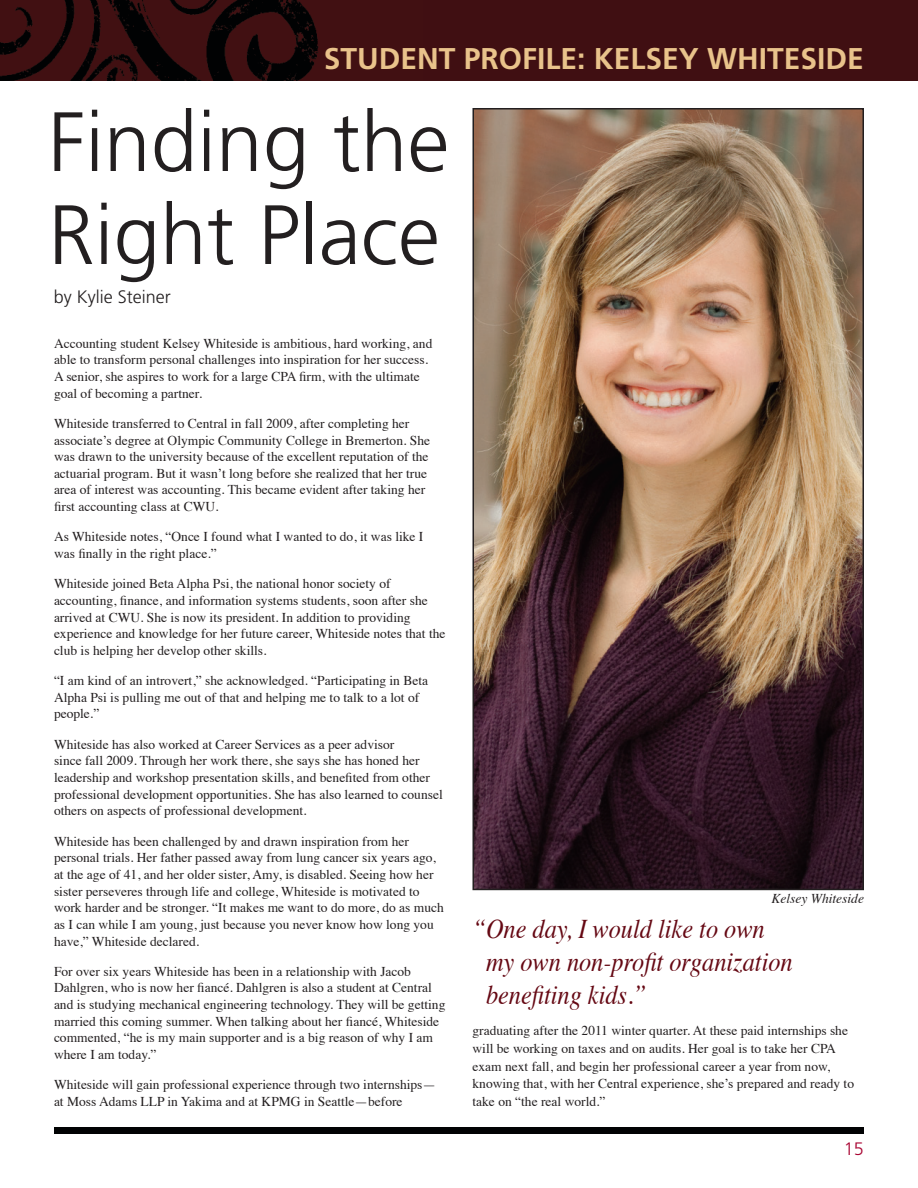
<style>
.page{position:relative;width:918px;height:1188px;background:#fff}
.page>*{position:absolute;margin:0;border:0;box-sizing:border-box;transform-origin:0 0}
.t1{font:300 84px/93px "Frutiger";color:#231f20}
.t2{font:700 30px "Frutiger";color:#e9c38b}
.t3{font:italic 27px/33px "Times";color:#650813;scale:.9 1}
.t4{font:300 18px "Frutiger";color:#231f20}
.t5{font:300 18px "Frutiger";color:#a80331}
.t6{font:13.5px/16.6px "Times";color:#231f20}
.t7{font:italic 13.5px "Times";color:#231f20}
</style>
<div class="page">
<div style="left:0;top:0;width:918px;height:81px;background:#400f12"></div>
<img style="left:0;top:0;width:319px;height:81px">
<div style="left:54px;top:1128px;width:810px;height:6px;background:#010203"></div>
<img style="left:475px;top:111px;width:386px;height:776px">
<div style="left:472px;top:108px;width:392px;height:782px;border:2px solid #231f20"></div>
<h2 class="t2" style="left:324px;top:41px;width:542px">STUDENT PROFILE: KELSEY WHITESIDE</h2>
<h1 class="t1" style="left:48px;top:97px;width:403px">finding the right place</h1>
<h3 class="t4" style="left:54px;top:287px;width:118px">by Kylie steiner</h3>
<p class="t6" style="left:54px;top:334px;width:380px">Accounting student Kelsey Whiteside is ambitious, hard working, and able to transform personal challenges into inspiration for her success.<br>A senior, she aspires to work for a large CPA firm, with the ultimate goal of becoming a partner.</p>
<p class="t6" style="left:54px;top:414px;width:378px">Whiteside transferred to Central in fall 2009, after completing her associate’s degree at Olympic Community College in Bremerton. She was drawn to the university because of the excellent reputation of the actuarial program. But it wasn’t long before she realized that her true area of interest was accounting. This became evident after taking her first accounting class at CWU.</p>
<p class="t6" style="left:54px;top:527px;width:371px">As Whiteside notes, “Once I found what I wanted to do, it was like I was finally in the right place.”</p>
<p class="t6" style="left:54px;top:574px;width:393px">Whiteside joined Beta Alpha Psi, the national honor society of accounting, finance, and information systems students, soon after she arrived at CWU. She is now its president. In addition to providing experience and knowledge for her future career, Whiteside notes that the club is helping her develop other skills.</p>
<p class="t6" style="left:54px;top:671px;width:376px">“I am kind of an introvert,” she acknowledged. “Participating in Beta<br>Alpha Psi is pulling me out of that and helping me to talk to a lot of people.”</p>
<p class="t6" style="left:54px;top:735px;width:390px">Whiteside has also worked at Career Services as a peer advisor<br>since fall 2009. Through her work there, she says she has honed her leadership and workshop presentation skills, and benefited from other professional development opportunities. She has also learned to counsel others on aspects of professional development.</p>
<p class="t6" style="left:54px;top:832px;width:391px">Whiteside has been challenged by and drawn inspiration from her personal trials. Her father passed away from lung cancer six years ago, at the age of 41, and her older sister, Amy, is disabled. Seeing how her sister perseveres through life and college, Whiteside is motivated to work harder and be stronger. “It makes me want to do more, do as much as I can while I am young, just because you never know how long you have,” Whiteside declared.</p>
<p class="t6" style="left:54px;top:962px;width:393px">For over six years Whiteside has been in a relationship with Jacob Dahlgren, who is now her fiancé. Dahlgren is also a student at Central and is studying mechanical engineering technology. They will be getting married this coming summer. When talking about her fiancé, Whiteside commented, “he is my main supporter and is a big reason of why I am where I am today.”</p>
<p class="t6" style="left:54px;top:1075px;width:384px">Whiteside will gain professional experience through two internships— at Moss Adams LLP in Yakima and at KPMG in Seattle—before</p>
<p class="t7" style="left:771px;top:887px;width:94px">Kelsey Whiteside</p>
<h3 class="t3" style="left:486px;top:911px;width:342px;text-indent:-14px">“ One day, I would like to own my own non-profit organization benefiting kids.”</h3>
<p class="t6" style="left:472px;top:1021px;width:383px;line-height:17.7px">graduating after the 2011 winter quarter. At these paid internships she will be working on taxes and on audits. Her goal is to take her CPA exam next fall, and begin her professional career a year from now, knowing that, with her Central experience, she’s prepared and ready to take on “the real world.”</p>
<h3 class="t5" style="left:844px;top:1139px;width:22px">15</h3>
</div>
